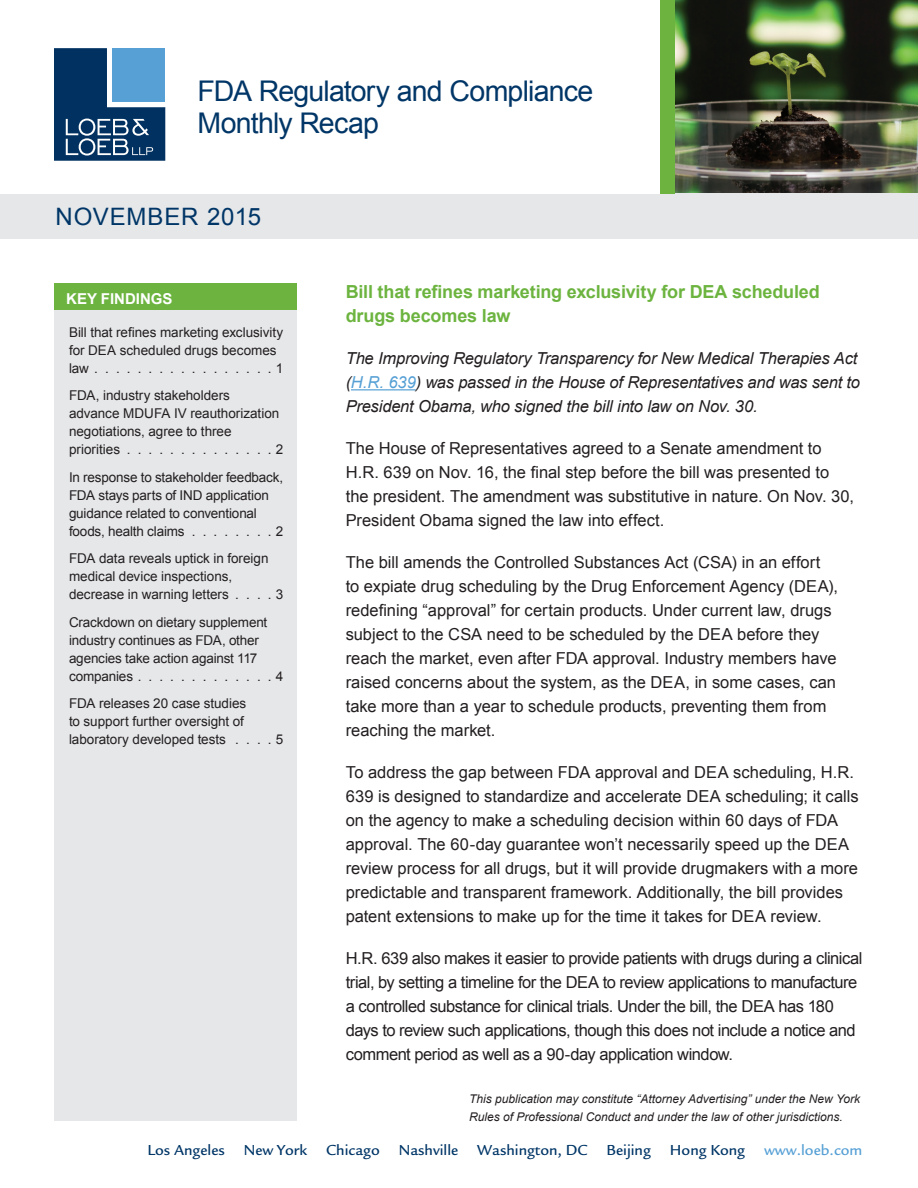
<style>
.page{position:relative;width:918px;height:1188px;background:#fff}
.page>*{position:absolute;margin:0;border:0;box-sizing:border-box;transform-origin:0 0}
._03__Body{font:28.5px/31.5px "Arial";letter-spacing:-.03em;color:#003667}
._03__Body-2{font:24px "Arial";letter-spacing:.03em;color:#003667}
.SUBHEAD{font:700 18px/24px "Arial";letter-spacing:-.01em;color:#6cb43f}
.BODY_COPY{font:16.5px/24px "Arial";letter-spacing:-.005em;color:#231f20}
.BODY_COPY-2{font:16.5px/24px "Arial";letter-spacing:-.03em;color:#231f20}
.BODY_COPY-3{font:italic 16.5px/24px "Arial";letter-spacing:-.01em;color:#231f20}
.t1{font:500 15px "Legacy Sans";color:#003667}
.t2{font:500 15px "Legacy Sans";color:#56a0d5}
._03__Body-3{font:700 15px "Arial";color:#fff}
._00__Table_of_Conten{font:13.5px/18px "Arial";letter-spacing:-.005em;color:#231f20}
.t3{font:italic 12px/18px "Arial";color:#231f20}
.s1{color:#56a0d5}
</style>
<div class="page">
<img style="left:675px;top:0;width:243px;height:194px">
<hr style="left:351px;top:389px;width:65px;height:1px;background:#56a0d5">
<div style="left:0;top:194px;width:918px;height:45px;background:#e6e7e9"></div>
<div style="left:660px;top:0;width:15px;height:194px;background:#6cb43f"></div>
<svg style="left:54px;top:48px;width:111px;height:113px;background:#32628d"></svg>
<div style="left:54px;top:310px;width:243px;height:810px;background:#e6e7e9"></div>
<div style="left:54px;top:284px;width:243px;height:26px;background:#6cb43f"></div>
<p class="_03__Body" style="left:198px;top:76px;width:397px">FDA Regulatory and Compliance<br>Monthly Recap</p>
<p class="_03__Body-2" style="left:56px;top:201px;width:207px">NOVEMBER 2015</p>
<p class="_03__Body-3" style="left:66px;top:288px;width:108px">KEY FINDINGS</p>
<p class="_00__Table_of_Conten" style="left:69px;top:323px;width:216px">Bill that refines marketing exclusivity for DEA scheduled drugs becomes law . . . . . . . . . . . . . . . . . 1</p>
<p class="_00__Table_of_Conten" style="left:69px;top:387px;width:163px">FDA, industry stakeholders</p>
<p class="_00__Table_of_Conten" style="left:69px;top:405px;width:212px">advance MDUFA IV reauthorization</p>
<p class="_00__Table_of_Conten" style="left:69px;top:423px;width:164px">negotiations, agree to three</p>
<p class="_00__Table_of_Conten" style="left:276px;top:441px;width:9px">2</p>
<p class="_00__Table_of_Conten" style="left:69px;top:468px;width:216px">In response to stakeholder feedback, FDA stays parts of IND application guidance related to conventional foods, health claims ........</p>
<p class="_00__Table_of_Conten" style="left:276px;top:522px;width:9px">2</p>
<p class="_00__Table_of_Conten" style="left:69px;top:550px;width:216px">FDA data reveals uptick in foreign medical device inspections, decrease in warning letters . . . . 3</p>
<p class="_00__Table_of_Conten" style="left:69px;top:613px;width:216px">Crackdown on dietary supplement industry continues as FDA, other agencies take action against 117 companies . . . . . . . . . . . . . 4</p>
<p class="_00__Table_of_Conten" style="left:69px;top:694px;width:179px">FDA releases 20 case studies to support further oversight of laboratory developed tests ....</p>
<p class="_00__Table_of_Conten" style="left:276px;top:730px;width:9px">5</p>
<p class="SUBHEAD" style="left:346px;top:280px;width:476px">Bill that refines marketing exclusivity for DEA scheduled drugs becomes law</p>
<p class="BODY_COPY-3" style="left:346px;top:347px;width:516px">The Improving Regulatory Transparency for New Medical Therapies Act (<span class="s1">H.R. 639</span>) was passed in the House of Representatives and was sent to<br>President Obama, who signed the bill into law on Nov. 30.</p>
<p class="BODY_COPY" style="left:346px;top:436px;width:510px">The House of Representatives agreed to a Senate amendment to H.R. 639 on Nov. 16, the final step before the bill was presented to the president. The amendment was substitutive in nature. On Nov. 30, President Obama signed the law into effect.</p>
<p class="BODY_COPY" style="left:346px;top:550px;width:494px">The bill amends the Controlled Substances Act (CSA) in an effort to expiate drug scheduling by the Drug Enforcement Agency (DEA), redefining “approval” for certain products. Under current law, drugs subject to the CSA need to be scheduled by the DEA before they reach the market, even after FDA approval. Industry members have raised concerns about the system, as the DEA, in some cases, can take more than a year to schedule products, preventing them from reaching the market.</p>
<p class="BODY_COPY" style="left:346px;top:760px;width:514px">To address the gap between FDA approval and DEA scheduling, H.R.<br>639 is designed to standardize and accelerate DEA scheduling; it calls on the agency to make a scheduling decision within 60 days of FDA approval. The 60-day guarantee won’t necessarily speed up the DEA review process for all drugs, but it will provide drugmakers with a more predictable and transparent framework. Additionally, the bill provides patent extensions to make up for the time it takes for DEA review.</p>
<p class="BODY_COPY-2" style="left:346px;top:946px;width:518px">H.R. 639 also makes it easier to provide patients with drugs during a clinical trial, by setting a timeline for the DEA to review applications to manufacture a controlled substance for clinical trials. Under the bill, the DEA has 180 days to review such applications, though this does not include a notice and comment period as well as a 90-day application window.</p>
<p class="t3" style="left:469px;top:1089px;width:392px">This publication may constitute “Attorney Advertising” under the New York<br>Rules of Professional Conduct and under the law of other jurisdictions.</p>
<p class="t1" style="left:147px;top:1141px;width:79px">Los Angeles</p>
<p class="t1" style="left:244px;top:1141px;width:65px">New York</p>
<p class="t1" style="left:326px;top:1141px;width:55px">Chicago</p>
<p class="t1" style="left:399px;top:1141px;width:61px">Nashville</p>
<p class="t1" style="left:477px;top:1141px;width:112px">Washington, DC</p>
<p class="t1" style="left:607px;top:1141px;width:46px">Beijing</p>
<p class="t1" style="left:670px;top:1141px;width:77px">Hong Kong</p>
<p class="t2" style="left:764px;top:1141px;width:100px">www.loeb.com</p>
</div>
